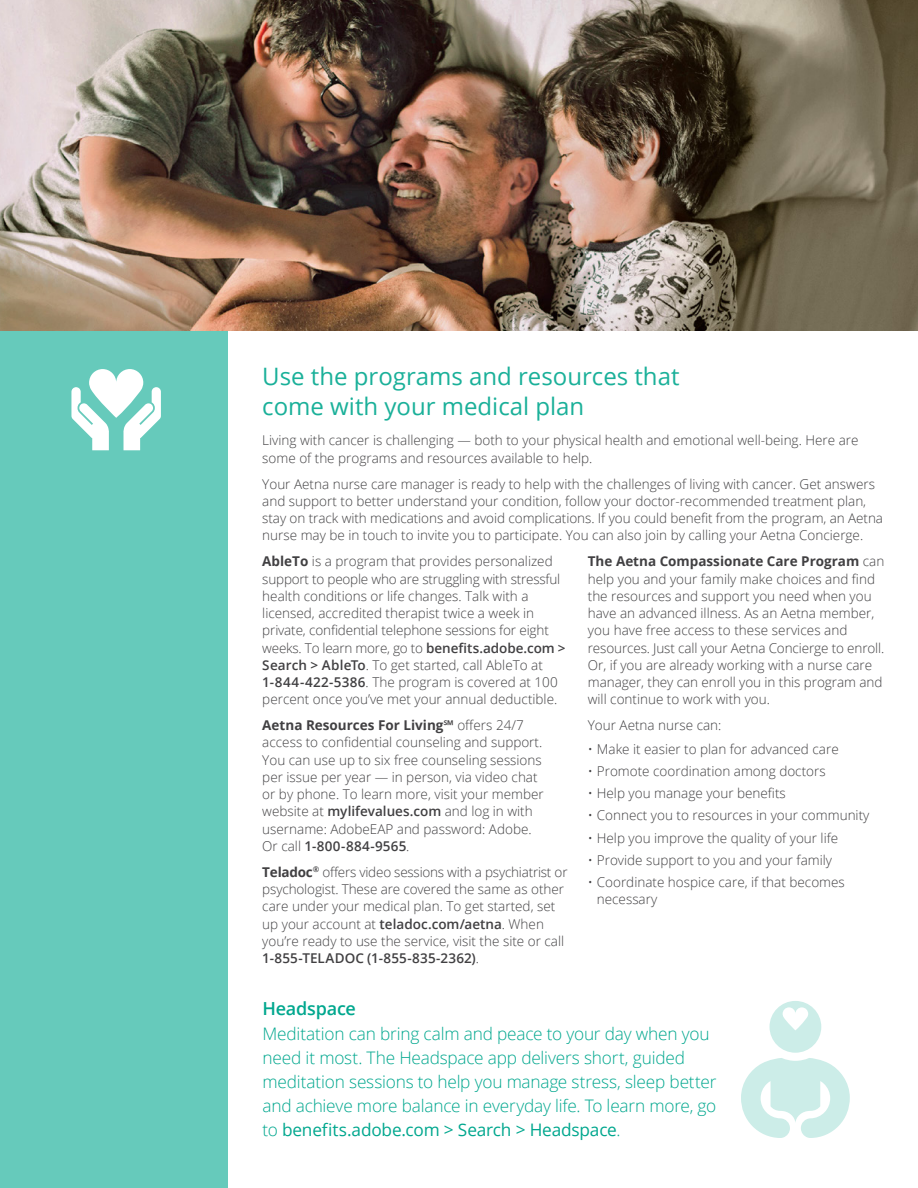
<style>
.page{position:relative;width:918px;height:1188px;background:#fff}
.page>*{position:absolute;margin:0;border:0;box-sizing:border-box;transform-origin:0 0}
.t1{font:24px/30px "Open Sans";color:#1ab099}
.t2{font:600 18px "Open Sans";letter-spacing:-.01em;color:#00a78e}
.t3{font:300 17.25px/24px "Open Sans";letter-spacing:-.01em;color:#00a78e}
.t4{font:300 13.5px/17.2px "Open Sans";color:#414042}
.s1{font-weight:700}
.s2{font-weight:600}
.s3{font-weight:400}
</style>
<div class="page">
<div style="left:0;top:0;width:228px;height:1188px;background:#66cabb"></div>
<svg style="left:71px;top:369px;width:90px;height:81px"></svg>
<img style="left:0;top:0;width:918px;height:330px">
<svg style="left:741px;top:1001px;width:109px;height:137px"></svg>
<h2 class="t1" style="left:262px;top:360px;width:419px">Use the programs and resources that come with your medical plan</h2>
<p class="t4" style="left:262px;top:432px;width:598px">Living with cancer is challenging — both to your physical health and emotional well-being. Here are some of the programs and resources available to help.</p>
<p class="t4" style="left:262px;top:475px;width:622px">Your Aetna nurse care manager is ready to help with the challenges of living with cancer. Get answers and support to better understand your condition, follow your doctor-recommended treatment plan, stay on track with medications and avoid complications. If you could benefit from the program, an Aetna nurse may be in touch to invite you to participate. You can also join by calling your Aetna Concierge.</p>
<p class="t4" style="left:262px;top:552px;width:305px"><span class="s1">AbleTo</span> is a program that provides personalized support to people who are struggling with stressful health conditions or life changes. Talk with a licensed, accredited therapist twice a week in private, confidential telephone sessions for eight weeks. To learn more, go to <span class="s2">benefits.adobe.com &gt; Search &gt; AbleTo</span>. To get started, call AbleTo at <span class="s2">1-844-422-5386</span>. The program is covered at 100 percent once you’ve met your annual deductible.</p>
<p class="t4" style="left:262px;top:716px;width:283px"><span class="s1">Aetna Resources For Living</span><span class="s2">℠</span> offers 24/7 access to confidential counseling and support.<br>You can use up to six free counseling sessions per issue per year — in person, via video chat or by phone. To learn more, visit your member website at <span class="s2">mylifevalues.com</span> and log in with username: AdobeEAP and password: Adobe.<br>Or call <span class="s2">1-800-884-9565</span>.</p>
<p class="t4" style="left:262px;top:863px;width:307px"><span class="s1">Teladoc</span><sup>®</sup> offers video sessions with a psychiatrist or psychologist. These are covered the same as other care under your medical plan. To get started, set up your account at <span class="s2">teladoc.com/aetna</span>. When you’re ready to use the service, visit the site or call <span class="s2">1-855-TELADOC (1-855-835-2362)</span>.</p>
<p class="t4" style="left:588px;top:552px;width:298px"><span class="s1">The Aetna Compassionate Care Program</span> can help you and your family make choices and find the resources and support you need when you have an advanced illness. As an Aetna member, you have free access to these services and resources. Just call your Aetna Concierge to enroll.<br>Or, if you are already working with a nurse care manager, they can enroll you in this program and will continue to work with you.</p>
<p class="t4" style="left:588px;top:716px;width:135px">Your Aetna nurse can:</p>
<p class="t4" style="left:588px;top:740px;width:252px">• Make it easier to plan for advanced care</p>
<p class="t4" style="left:588px;top:762px;width:239px">• Promote coordination among doctors</p>
<p class="t4" style="left:588px;top:784px;width:200px">• Help you manage your benefits</p>
<p class="t4" style="left:588px;top:807px;width:283px">• Connect you to resources in your community</p>
<p class="t4" style="left:588px;top:829px;width:252px">• Help you improve the quality of your life</p>
<p class="t4" style="left:588px;top:851px;width:246px">• Provide support to you and your family</p>
<p class="t4" style="left:597px;top:873px;width:250px;text-indent:-9px">• Coordinate hospice care, if that becomes necessary</p>
<h3 class="t2" style="left:262px;top:996px;width:95px">Headspace</h3>
<p class="t3" style="left:262px;top:1022px;width:456px">Meditation can bring calm and peace to your day when you need it most. The Headspace app delivers short, guided meditation sessions to help you manage stress, sleep better and achieve more balance in everyday life. To learn more, go to <span class="s3">benefits.adobe.com &gt; Search &gt; Headspace</span>.</p>
</div>
